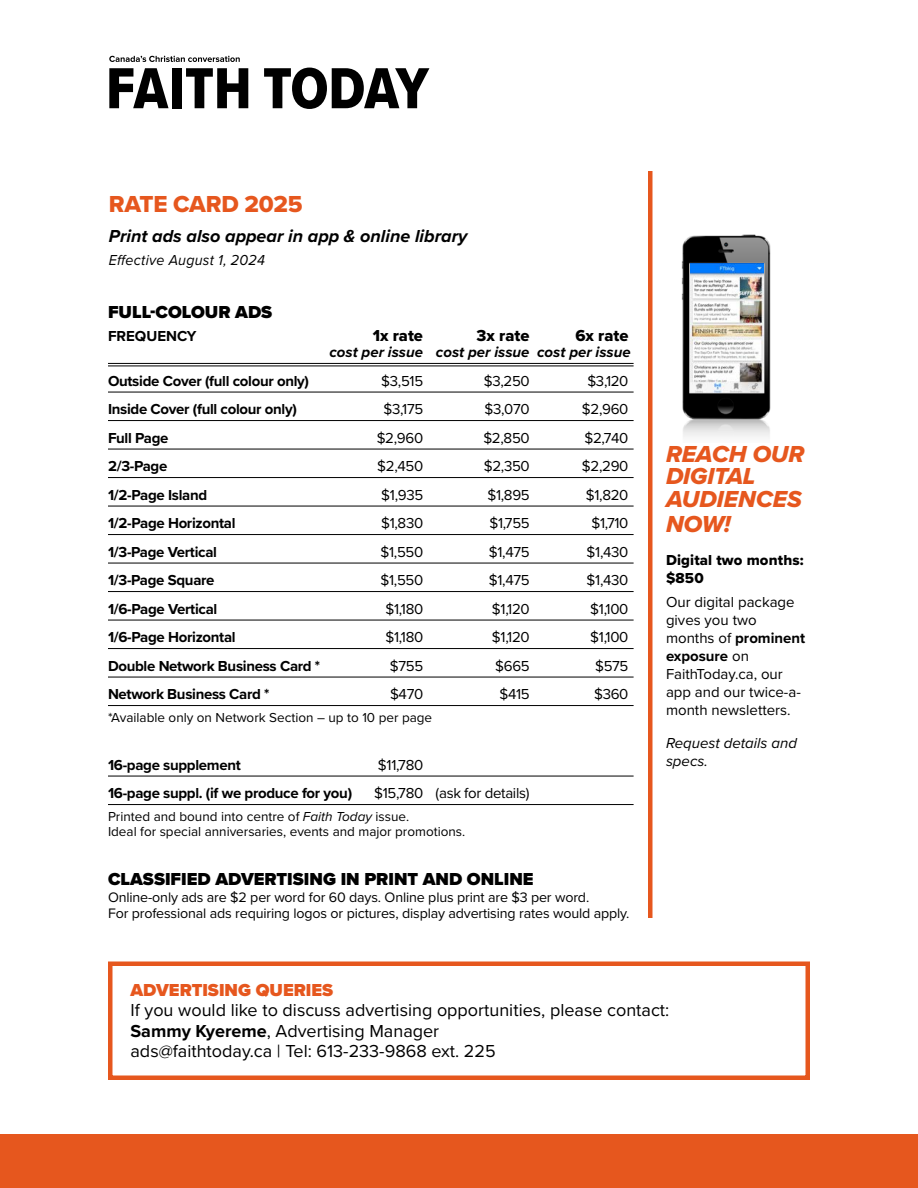
<style>
.page{position:relative;width:918px;height:1188px;background:#fff}
.page>*{position:absolute;margin:0;border:0;box-sizing:border-box;transform-origin:0 0}
.t1{font:24px/22.5px "Proxima Nova Extrabld It";color:#e6571e}
.t2{font:24px "Proxima Nova Extrabld";letter-spacing:-.01em;color:#e6571e}
.t3{font:18px/20.2px "Proxima Nova";color:#000}
.t4{font:900 18px "Proxima Nova";color:#000}
.t5{font:italic 700 18px "Proxima Nova";color:#000}
.t6{font:900 18px "Proxima Nova";color:#e6571e}
.t7{font:16.5px "Proxima Nova Extrabld";color:#000}
.t8{font:700 15px "Proxima Nova";letter-spacing:-.02em;color:#000}
.t9{font:15px "Proxima Nova";letter-spacing:-.02em;color:#000}
.t10{font:15px/18px "Proxima Nova";color:#000}
.t11{font:italic 700 15px "Proxima Nova";color:#000}
.t12{font:italic 15px/18px "Proxima Nova";color:#000}
.t13{font:15px/18px "Proxima Nova Extrabld";letter-spacing:.01em;color:#000}
.t14{font:italic 15px "Proxima Nova";letter-spacing:.02em;color:#000;scale:.95 1}
.t15{font:700 15px "Proxima Nova";color:#000}
.t16{font:14.25px/16.5px "Proxima Nova";letter-spacing:-.01em;color:#000}
.t17{font:13.5px/15px "Proxima Nova";color:#000}
.s1{font-style:italic}
.s2{font-weight:700}
</style>
<div class="page">
<hr style="left:108px;top:363px;width:526px;height:1px;background:#000">
<hr style="left:108px;top:366px;width:526px;height:1px;background:#000">
<hr style="left:108px;top:392px;width:526px;height:1px;background:#000">
<hr style="left:108px;top:420px;width:526px;height:1px;background:#000">
<hr style="left:108px;top:449px;width:526px;height:1px;background:#000">
<hr style="left:108px;top:477px;width:526px;height:1px;background:#000">
<hr style="left:108px;top:506px;width:526px;height:1px;background:#000">
<hr style="left:108px;top:534px;width:526px;height:1px;background:#000">
<hr style="left:108px;top:563px;width:526px;height:1px;background:#000">
<hr style="left:108px;top:591px;width:526px;height:1px;background:#000">
<hr style="left:108px;top:620px;width:526px;height:1px;background:#000">
<hr style="left:108px;top:648px;width:526px;height:1px;background:#000">
<hr style="left:108px;top:677px;width:526px;height:1px;background:#000">
<hr style="left:108px;top:705px;width:526px;height:1px;background:#000">
<hr style="left:108px;top:776px;width:526px;height:1px;background:#000">
<hr style="left:108px;top:804px;width:526px;height:1px;background:#000">
<hr style="left:648px;top:171px;width:4px;height:747px;background:#e6571e">
<img style="left:681px;top:234px;width:90px;height:203px">
<img style="left:690px;top:263px;width:73px;height:129px">
<div style="left:0;top:1134px;width:918px;height:54px;background:#e6571e"></div>
<svg style="left:109px;top:68px;width:60px;height:40px"></svg>
<div style="left:172px;top:68px;width:10px;height:40px;background:#000"></div>
<svg style="left:186px;top:68px;width:62px;height:40px"></svg>
<svg style="left:264px;top:68px;width:165px;height:41px"></svg>
<svg style="left:109px;top:56px;width:131px;height:6px"></svg>
<div style="left:108px;top:962px;width:702px;height:118px;border:4px solid #e6571e"></div>
<h1 class="t2" style="left:109px;top:186px;width:195px">RATE CARD 2025</h1>
<p class="t5" style="left:109px;top:222px;width:360px">Print ads also appear in app &amp; online library</p>
<p class="t14" style="left:109px;top:249px;width:166px">Effective August 1, 2024</p>
<p class="t4" style="left:108px;top:299px;width:166px">FULL-COLOUR ADS</p>
<p class="t15" style="left:108px;top:324px;width:90px">FREQUENCY</p>
<p class="t7" style="left:373px;top:323px;width:52px">1x rate</p>
<p class="t7" style="left:477px;top:323px;width:54px">3x rate</p>
<p class="t7" style="left:575px;top:323px;width:55px">6x rate</p>
<p class="t11" style="left:329px;top:341px;width:303px">cost per issue cost per issue cost per issue</p>
<p class="t8" style="left:108px;top:369px;width:203px">Outside Cover (full colour only)</p>
<p class="t9" style="left:381px;top:369px;width:43px">$3,515</p>
<p class="t9" style="left:484px;top:369px;width:48px">$3,250</p>
<p class="t9" style="left:587px;top:369px;width:43px">$3,120</p>
<p class="t8" style="left:108px;top:398px;width:190px">Inside Cover (full colour only)</p>
<p class="t9" style="left:384px;top:398px;width:41px">$3,175</p>
<p class="t9" style="left:485px;top:398px;width:47px">$3,070</p>
<p class="t9" style="left:582px;top:398px;width:48px">$2,960</p>
<p class="t8" style="left:108px;top:426px;width:62px">Full Page</p>
<p class="t9" style="left:377px;top:426px;width:48px">$2,960</p>
<p class="t9" style="left:483px;top:426px;width:48px">$2,850</p>
<p class="t9" style="left:585px;top:426px;width:45px">$2,740</p>
<p class="t8" style="left:108px;top:455px;width:61px">2/3-Page</p>
<p class="t9" style="left:377px;top:455px;width:48px">$2,450</p>
<p class="t9" style="left:484px;top:455px;width:48px">$2,350</p>
<p class="t9" style="left:582px;top:455px;width:48px">$2,290</p>
<p class="t8" style="left:108px;top:483px;width:101px">1/2-Page Island</p>
<p class="t9" style="left:381px;top:483px;width:43px">$1,935</p>
<p class="t9" style="left:487px;top:483px;width:44px">$1,895</p>
<p class="t9" style="left:586px;top:483px;width:44px">$1,820</p>
<p class="t8" style="left:108px;top:512px;width:129px">1/2-Page Horizontal</p>
<p class="t9" style="left:381px;top:512px;width:44px">$1,830</p>
<p class="t9" style="left:489px;top:512px;width:42px">$1,755</p>
<p class="t9" style="left:592px;top:512px;width:38px">$1,710</p>
<p class="t8" style="left:108px;top:540px;width:111px">1/3-Page Vertical</p>
<p class="t9" style="left:380px;top:540px;width:44px">$1,550</p>
<p class="t9" style="left:489px;top:540px;width:42px">$1,475</p>
<p class="t9" style="left:587px;top:540px;width:43px">$1,430</p>
<p class="t8" style="left:108px;top:569px;width:108px">1/3-Page Square</p>
<p class="t9" style="left:380px;top:569px;width:44px">$1,550</p>
<p class="t9" style="left:489px;top:569px;width:42px">$1,475</p>
<p class="t9" style="left:587px;top:569px;width:43px">$1,430</p>
<p class="t8" style="left:108px;top:597px;width:111px">1/6-Page Vertical</p>
<p class="t9" style="left:386px;top:597px;width:39px">$1,180</p>
<p class="t9" style="left:492px;top:597px;width:39px">$1,120</p>
<p class="t9" style="left:590px;top:597px;width:40px">$1,100</p>
<p class="t8" style="left:108px;top:626px;width:129px">1/6-Page Horizontal</p>
<p class="t9" style="left:386px;top:626px;width:39px">$1,180</p>
<p class="t9" style="left:492px;top:626px;width:39px">$1,120</p>
<p class="t9" style="left:590px;top:626px;width:40px">$1,100</p>
<p class="t8" style="left:108px;top:654px;width:214px">Double Network Business Card *</p>
<p class="t9" style="left:390px;top:654px;width:35px">$755</p>
<p class="t9" style="left:495px;top:654px;width:36px">$665</p>
<p class="t9" style="left:595px;top:654px;width:35px">$575</p>
<p class="t8" style="left:108px;top:683px;width:163px">Network Business Card *</p>
<p class="t9" style="left:390px;top:683px;width:35px">$470</p>
<p class="t9" style="left:500px;top:683px;width:32px">$415</p>
<p class="t9" style="left:594px;top:683px;width:36px">$360</p>
<p class="t17" style="left:108px;top:709px;width:326px">*Available only on Network Section – up to 10 per page</p>
<p class="t8" style="left:108px;top:753px;width:134px">16-page supplement</p>
<p class="t9" style="left:378px;top:753px;width:47px">$11,780</p>
<p class="t8" style="left:108px;top:782px;width:246px">16-page suppl. (if we produce for you)</p>
<p class="t9" style="left:374px;top:782px;width:157px">$15,780 (ask for details)</p>
<p class="t17" style="left:108px;top:808px;width:359px">Printed and bound into centre of <span class="s1">Faith Today</span> issue.<br>Ideal for special anniversaries, events and major promotions.</p>
<p class="t4" style="left:108px;top:866px;width:427px">CLASSIFIED ADVERTISING IN PRINT AND ONLINE</p>
<p class="t16" style="left:108px;top:888px;width:523px">Online-only ads are $2 per word for 60 days. Online plus print are $3 per word.<br>For professional ads requiring logos or pictures, display advertising rates would apply.</p>
<h1 class="t1" style="left:666px;top:442px;width:140px">REACH OUR<br>DIGITAL<br>AUDIENCES</h1>
<h1 class="t1" style="left:666px;top:513px;width:66px">NOW!</h1>
<p class="t13" style="left:666px;top:551px;width:139px">Digital two months: $850</p>
<p class="t10" style="left:666px;top:593px;width:141px">Our digital package gives you two months of <span class="s2">prominent exposure</span> on<br>FaithToday.ca, our app and our twice-a&shy;month newsletters.</p>
<p class="t12" style="left:666px;top:734px;width:132px">Request details and specs.</p>
<p class="t6" style="left:130px;top:977px;width:204px">ADVERTISING QUERIES</p>
<p class="t3" style="left:130px;top:999px;width:540px">If you would like to discuss advertising opportunities, please contact:<br><span class="s2">Sammy Kyereme</span>, Advertising Manager<br>ads@faithtoday.ca | Tel: 613-233-9868 ext. 225</p>
</div>
